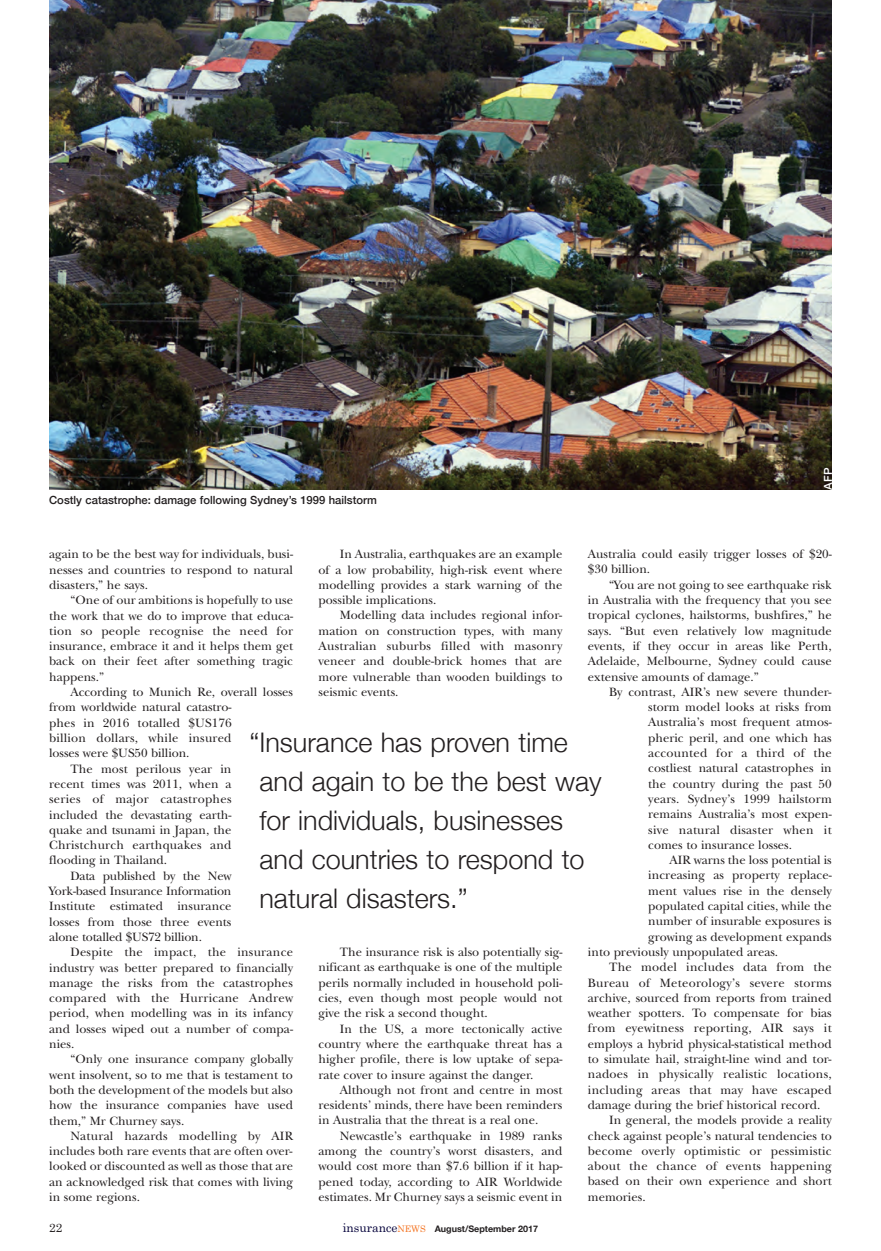
<style>
.page{position:relative;width:881px;height:1251px;background:#fff}
.page>*{position:absolute;margin:0;border:0;box-sizing:border-box;transform-origin:0 0}
.t1{font:300 27px/39px "Helvetica Neue";color:#231f20}
.t2{font:12.6px/15.3px "New Baskerville";color:#231f20;text-align:justify}
.t3{font:12.6px "New Baskerville";letter-spacing:.02em;color:#231f20}
.t4{font:12px "Century Schoolbook";color:#231f20}
.t5{font:500 11.25px "Helvetica Neue";color:#231f20}
.t6{font:500 11.25px "Helvetica Neue";color:#fff}
.t7{font:700 9px "Helvetica Neue";color:#231f20}
.s1{font-family:"Century Schoolbook";font-weight:400;font-size:12px;color:#04003a}
.s2{font-family:"Century Schoolbook";font-weight:400;color:#f47321}
</style>
<div class="page">
<img style="left:49px;top:0;width:783px;height:490px">
<p class="t5" style="left:49px;top:493px;width:329px">Costly catastrophe: damage following Sydney’s 1999 hailstorm</p>
<p class="t6" style="left:821px;top:489px;width:23px;rotate:-90deg">AFP</p>
<p class="t2" style="left:588px;top:548px;width:245px">Australia could easily trigger losses of $20- $30 billion.</p>
<p class="t2" style="left:588px;top:578px;width:245px;text-indent:21px">“You are not going to see earthquake risk in Australia with the frequency that you see tropical cyclones, hailstorms, bushfires,” he says. “But even relatively low magnitude events, if they occur in areas like Perth, Adelaide, Melbourne, Sydney could cause extensive amounts of damage.”</p>
<p class="t2" style="left:648px;top:685px;width:185px;text-indent:-39px">By contrast, AIR’s new severe thunder&shy;storm model looks at risks from Australia’s most frequent atmos&shy;pheric peril, and one which has accounted for a third of the costliest natural catastrophes in the country during the past 50 years. Sydney’s 1999 hailstorm remains Australia’s most expen&shy;sive natural disaster when it comes to insurance losses.</p>
<p class="t2" style="left:669px;top:854px;width:164px">AIR warns the loss potential is</p>
<p class="t2" style="left:648px;top:869px;width:185px">increasing as property replace-</p>
<p class="t2" style="left:648px;top:884px;width:185px">ment values rise in the densely</p>
<p class="t2" style="left:648px;top:899px;width:185px">populated capital cities, while the</p>
<p class="t2" style="left:648px;top:915px;width:185px">number of insurable exposures is</p>
<p class="t2" style="left:648px;top:930px;width:185px">growing as development expands</p>
<p class="t2" style="left:588px;top:945px;width:192px">into previously unpopulated areas.</p>
<p class="t3" style="left:609px;top:962px;width:224px">The model includes data from the</p>
<p class="t3" style="left:588px;top:978px;width:245px">Bureau of Meteorology’s severe storms</p>
<p class="t2" style="left:588px;top:991px;width:245px">archive, sourced from reports from trained</p>
<p class="t2" style="left:588px;top:1007px;width:245px">weather spotters. To compensate for bias</p>
<p class="t3" style="left:588px;top:1024px;width:245px">from eyewitness reporting, AIR says it</p>
<p class="t2" style="left:588px;top:1037px;width:245px">employs a hybrid physical-statistical method</p>
<p class="t2" style="left:588px;top:1052px;width:245px">to simulate hail, straight-line wind and tor-</p>
<p class="t3" style="left:588px;top:1069px;width:245px">nadoes in physically realistic locations,</p>
<p class="t3" style="left:588px;top:1085px;width:245px">including areas that may have escaped</p>
<p class="t2" style="left:588px;top:1098px;width:234px">damage during the brief historical record.</p>
<p class="t2" style="left:609px;top:1114px;width:224px">In general, the models provide a reality</p>
<p class="t2" style="left:588px;top:1129px;width:245px">check against people’s natural tendencies to</p>
<p class="t3" style="left:588px;top:1146px;width:245px">become overly optimistic or pessimistic</p>
<p class="t3" style="left:588px;top:1161px;width:245px">about the chance of events happening</p>
<p class="t2" style="left:588px;top:1175px;width:245px">based on their own experience and short</p>
<p class="t2" style="left:588px;top:1190px;width:59px">memories.</p>
<p class="t2" style="left:318px;top:548px;width:245px;text-indent:21px">In Australia, earthquakes are an example of a low probability, high-risk event where modelling provides a stark warning of the possible implications.</p>
<p class="t2" style="left:318px;top:609px;width:245px;text-indent:21px">Modelling data includes regional infor&shy;mation on construction types, with many Australian suburbs filled with masonry veneer and double-brick homes that are more vulnerable than wooden buildings to seismic events.</p>
<p class="t2" style="left:49px;top:548px;width:245px">again to be the best way for individuals, busi&shy;nesses and countries to respond to natural disasters,” he says.</p>
<p class="t2" style="left:49px;top:594px;width:245px;text-indent:21px">“One of our ambitions is hopefully to use the work that we do to improve that educa&shy;tion so people recognise the need for insurance, embrace it and it helps them get back on their feet after something tragic happens.”</p>
<p class="t2" style="left:70px;top:686px;width:224px">According to Munich Re, overall losses</p>
<p class="t2" style="left:49px;top:701px;width:184px">from worldwide natural catastro-</p>
<p class="t2" style="left:49px;top:716px;width:184px">phes in 2016 totalled $US176</p>
<p class="t2" style="left:49px;top:731px;width:184px">billion dollars, while insured</p>
<p class="t2" style="left:49px;top:747px;width:142px">losses were $US50 billion.</p>
<p class="t2" style="left:70px;top:762px;width:163px">The most perilous year in</p>
<p class="t2" style="left:49px;top:777px;width:184px">recent times was 2011, when a</p>
<p class="t3" style="left:49px;top:794px;width:184px">series of major catastrophes</p>
<p class="t2" style="left:49px;top:808px;width:184px">included the devastating earth-</p>
<p class="t2" style="left:49px;top:823px;width:184px">quake and tsunami in Japan, the</p>
<p class="t3" style="left:49px;top:840px;width:184px">Christchurch earthquakes and</p>
<p class="t2" style="left:49px;top:854px;width:119px">flooding in Thailand.</p>
<p class="t2" style="left:70px;top:869px;width:163px">Data published by the New</p>
<p class="t2" style="left:49px;top:884px;width:184px">York-based Insurance Information</p>
<p class="t2" style="left:49px;top:900px;width:184px">Institute estimated insurance</p>
<p class="t2" style="left:49px;top:915px;width:184px">losses from those three events</p>
<p class="t2" style="left:49px;top:930px;width:154px">alone totalled $US72 billion.</p>
<p class="t3" style="left:70px;top:947px;width:224px">Despite the impact, the insurance</p>
<p class="t2" style="left:49px;top:961px;width:245px">industry was better prepared to financially</p>
<p class="t2" style="left:49px;top:976px;width:245px">manage the risks from the catastrophes</p>
<p class="t3" style="left:49px;top:993px;width:245px">compared with the Hurricane Andrew</p>
<p class="t2" style="left:49px;top:1007px;width:245px">period, when modelling was in its infancy</p>
<p class="t2" style="left:49px;top:1022px;width:245px">and losses wiped out a number of compa-</p>
<p class="t2" style="left:49px;top:1037px;width:27px">nies.</p>
<p class="t2" style="left:70px;top:1053px;width:224px">“Only one insurance company globally</p>
<p class="t2" style="left:49px;top:1068px;width:245px">went insolvent, so to me that is testament to</p>
<p class="t2" style="left:49px;top:1083px;width:245px">both the development of the models but also</p>
<p class="t2" style="left:49px;top:1099px;width:245px">how the insurance companies have used</p>
<p class="t2" style="left:49px;top:1114px;width:137px">them,” Mr Churney says.</p>
<p class="t3" style="left:70px;top:1131px;width:224px">Natural hazards modelling by AIR</p>
<p class="t2" style="left:49px;top:1144px;width:245px">includes both rare events that are often over-</p>
<p class="t2" style="left:49px;top:1160px;width:245px">looked or discounted as well as those that are</p>
<p class="t2" style="left:49px;top:1175px;width:245px">an acknowledged risk that comes with living</p>
<p class="t2" style="left:49px;top:1190px;width:92px">in some regions.</p>
<h1 class="t1" style="left:259px;top:722px;width:344px;text-indent:-10px">“Insurance has proven time and again to be the best way for individuals, businesses and countries to respond to natural disasters.”</h1>
<p class="t2" style="left:318px;top:946px;width:245px;text-indent:21px">The insurance risk is also potentially sig&shy;nificant as earthquake is one of the multiple perils normally included in household poli&shy;cies, even though most people would not give the risk a second thought.</p>
<p class="t2" style="left:318px;top:1022px;width:245px;text-indent:21px">In the US, a more tectonically active country where the earthquake threat has a higher profile, there is low uptake of sepa&shy;rate cover to insure against the danger.</p>
<p class="t2" style="left:318px;top:1083px;width:245px;text-indent:21px">Although not front and centre in most residents’ minds, there have been reminders in Australia that the threat is a real one.</p>
<p class="t2" style="left:318px;top:1129px;width:245px;text-indent:21px">Newcastle’s earthquake in 1989 ranks among the country’s worst disasters, and would cost more than $7.6 billion if it hap&shy;pened today, according to AIR Worldwide estimates. Mr Churney says a seismic event in</p>
<p class="t4" style="left:49px;top:1220px;width:15px">22</p>
<p class="t7" style="left:343px;top:1223px;width:197px"><span class="s1">insurance</span><span class="s2">NEWS</span> August/September 2017</p>
</div>
